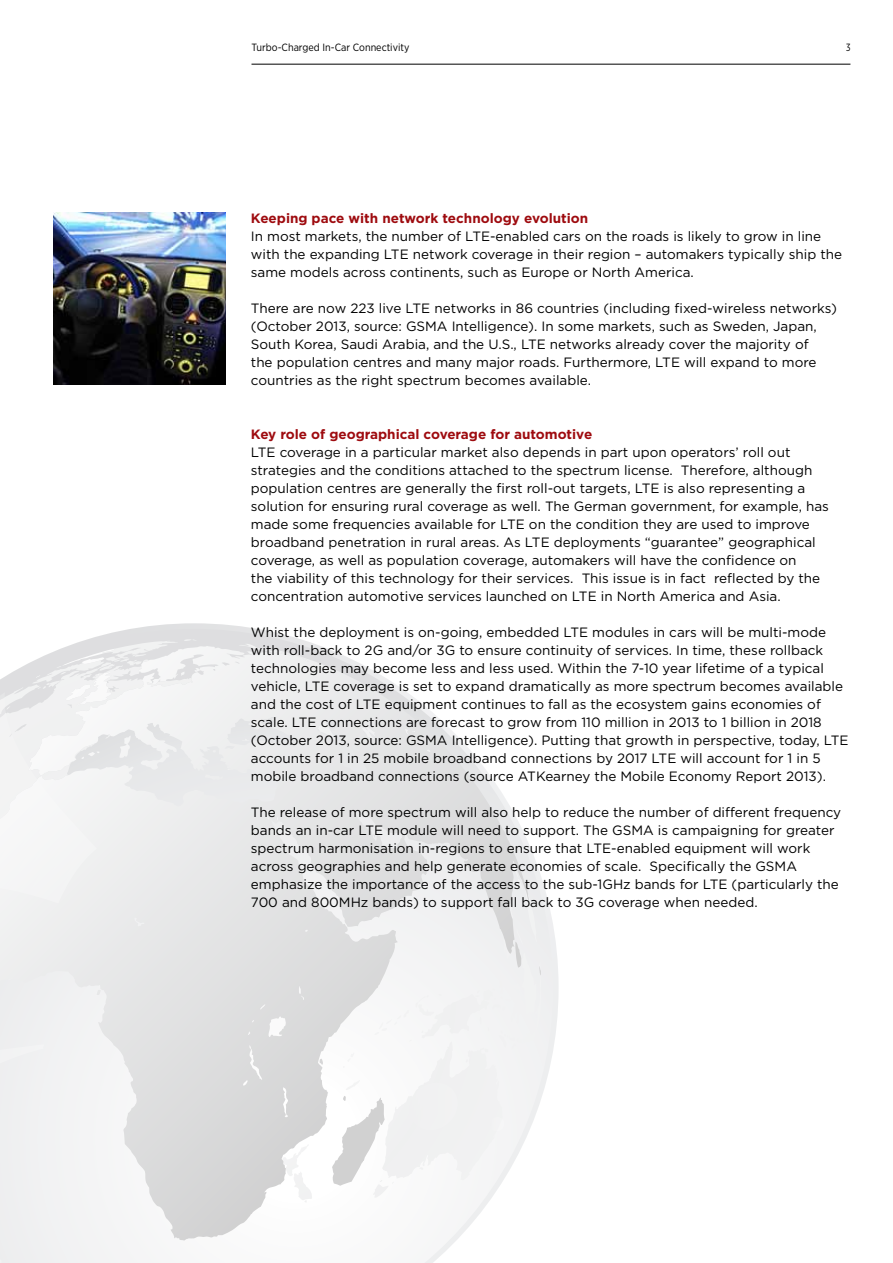
<style>
.page{position:relative;width:893px;height:1263px;background:#fff}
.page>*{position:absolute;margin:0;border:0;box-sizing:border-box;transform-origin:0 0}
.t1{font:13.5px/18px "Gotham";color:#000}
.t2{font:700 13.5px "Gotham";color:#9e0b0f}
.t3{font:10.5px "Gotham Narrow";color:#000}
.t4{font:10.5px "Gotham X Narrow";color:#000}
</style>
<div class="page">
<svg style="left:0;top:629px;width:553px;height:634px"></svg>
<svg style="left:490px;top:1117px;width:14px;height:14px"></svg>
<div style="left:409px;top:1083px;width:49px;height:47px;background:#f1f1f2"></div>
<div style="left:0;top:1044px;width:44px;height:176px;background:#eff0f1"></div>
<svg style="left:0;top:639px;width:302px;height:369px"></svg>
<hr style="left:251px;top:64px;width:599px;height:1px;background:#000">
<img style="left:54px;top:213px;width:171px;height:171px">
<p class="t3" style="left:251px;top:41px;width:160px">Turbo-Charged In-Car Connectivity</p>
<p class="t4" style="left:846px;top:41px;width:6px">3</p>
<p class="t2" style="left:251px;top:210px;width:339px">Keeping pace with network technology evolution</p>
<p class="t1" style="left:251px;top:227px;width:593px">In most markets, the number of LTE-enabled cars on the roads is likely to grow in line with the expanding LTE network coverage in their region – automakers typically ship the same models across continents, such as Europe or North America.</p>
<p class="t1" style="left:251px;top:299px;width:588px">There are now 223 live LTE networks in 86 countries (including fixed-wireless networks) (October 2013, source: GSMA Intelligence). In some markets, such as Sweden, Japan, South Korea, Saudi Arabia, and the U.S., LTE networks already cover the majority of<br>the population centres and many major roads. Furthermore, LTE will expand to more countries as the right spectrum becomes available.</p>
<p class="t2" style="left:251px;top:426px;width:343px">Key role of geographical coverage for automotive</p>
<p class="t1" style="left:251px;top:443px;width:580px">LTE coverage in a particular market also depends in part upon operators’ roll out strategies and the conditions attached to the spectrum license. Therefore, although population centres are generally the first roll-out targets, LTE is also representing a solution for ensuring rural coverage as well. The German government, for example, has made some frequencies available for LTE on the condition they are used to improve broadband penetration in rural areas. As LTE deployments “guarantee” geographical coverage, as well as population coverage, automakers will have the confidence on<br>the viability of this technology for their services. This issue is in fact reflected by the concentration automotive services launched on LTE in North America and Asia.</p>
<p class="t1" style="left:251px;top:623px;width:599px">Whist the deployment is on-going, embedded LTE modules in cars will be multi-mode with roll-back to 2G and/or 3G to ensure continuity of services. In time, these rollback technologies may become less and less used. Within the 7-10 year lifetime of a typical vehicle, LTE coverage is set to expand dramatically as more spectrum becomes available and the cost of LTE equipment continues to fall as the ecosystem gains economies of scale. LTE connections are forecast to grow from 110 million in 2013 to 1 billion in 2018 (October 2013, source: GSMA Intelligence). Putting that growth in perspective, today, LTE accounts for 1 in 25 mobile broadband connections by 2017 LTE will account for 1 in 5 mobile broadband connections (source ATKearney the Mobile Economy Report 2013).</p>
<p class="t1" style="left:251px;top:803px;width:592px">The release of more spectrum will also help to reduce the number of different frequency bands an in-car LTE module will need to support. The GSMA is campaigning for greater spectrum harmonisation in-regions to ensure that LTE-enabled equipment will work across geographies and help generate economies of scale. Specifically the GSMA emphasize the importance of the access to the sub-1GHz bands for LTE (particularly the 700 and 800MHz bands) to support fall back to 3G coverage when needed.</p>
</div>
